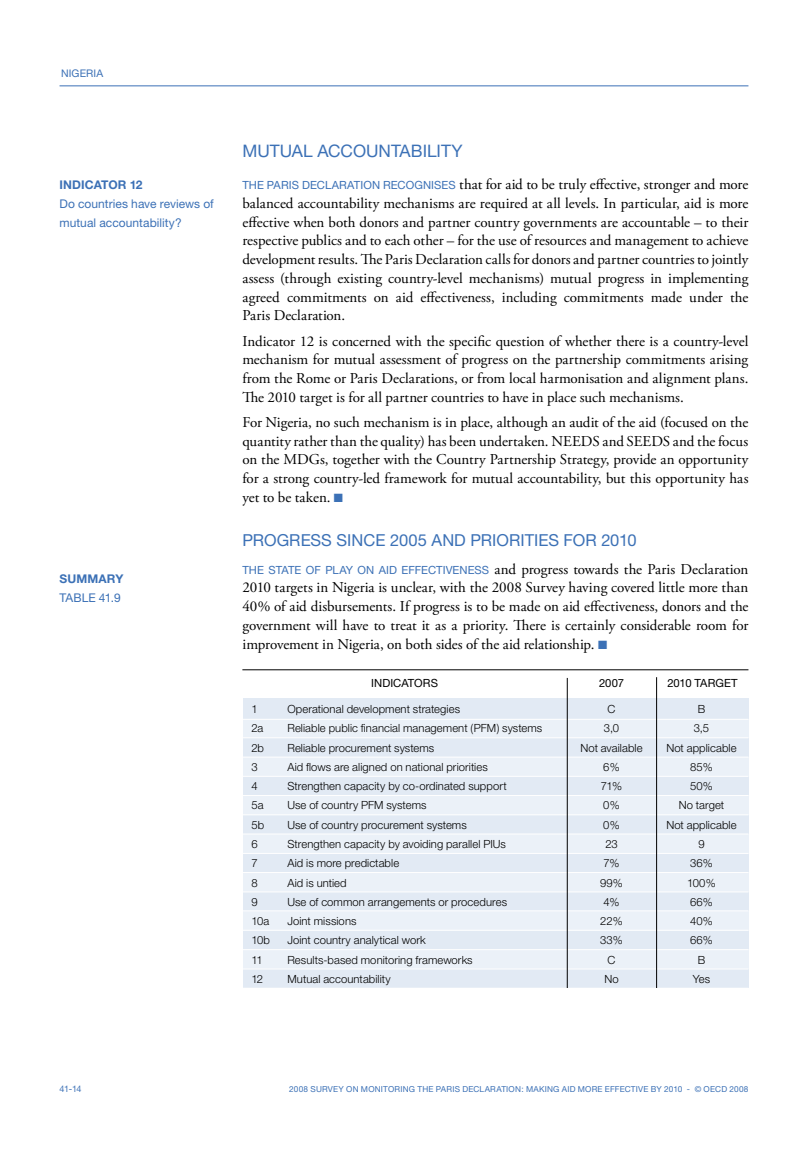
<style>
.page{position:relative;width:808px;height:1149px;background:#fff}
.page>*{position:absolute;margin:0;border:0;box-sizing:border-box;transform-origin:0 0}
.t1{font:17.25px "Helvetica Neue";color:#3c71b6}
.t2{font:16.5px "Helvetica Neue";color:#3c71b6}
.t3{font:15px/18.8px "Adobe Garamond Pro";color:#000;text-align:justify}
.t4{font:12px/18.8px "Helvetica Neue";letter-spacing:.005em;color:#3c71b6}
.t5{font:700 12px "Helvetica Neue";letter-spacing:.01em;color:#3c71b6}
.t6{font:300 11.25px "Helvetica Neue";letter-spacing:.005em;color:#000}
.t7{font:11.25px "Helvetica Neue";letter-spacing:.005em;color:#000}
.t8{font:10.5px "Helvetica Neue";letter-spacing:.01em;color:#3c71b6}
.t9{font:9px "Helvetica Neue";color:#3c71b6}
.t10{font:8.25px "Helvetica Neue";letter-spacing:.025em;color:#3c71b6}
.s1{font-family:"Helvetica Neue";font-size:11.25px;color:#3c71b6}
.s2{color:#3c71b6}
</style>
<div class="page">
<hr style="left:60px;top:85px;width:688px;height:1px;background:#3c71b6">
<div style="left:243px;top:698px;width:505px;height:289px;background:#e2eaf4"></div>
<div style="left:243px;top:949px;width:505px;height:19px;background:#ebf1f8"></div>
<div style="left:243px;top:795px;width:505px;height:19px;background:#ebf1f8"></div>
<div style="left:243px;top:833px;width:505px;height:20px;background:#ebf1f8"></div>
<div style="left:243px;top:872px;width:505px;height:19px;background:#ebf1f8"></div>
<div style="left:243px;top:910px;width:505px;height:19px;background:#ebf1f8"></div>
<div style="left:243px;top:757px;width:505px;height:19px;background:#ebf1f8"></div>
<div style="left:243px;top:719px;width:505px;height:18px;background:#ebf1f8"></div>
<hr style="left:243px;top:718px;width:505px;height:1px;background:#fff">
<hr style="left:243px;top:737px;width:505px;height:1px;background:#fff">
<hr style="left:243px;top:756px;width:505px;height:1px;background:#fff">
<hr style="left:243px;top:775px;width:505px;height:1px;background:#fff">
<hr style="left:243px;top:794px;width:505px;height:1px;background:#fff">
<hr style="left:243px;top:814px;width:505px;height:1px;background:#fff">
<hr style="left:243px;top:833px;width:505px;height:1px;background:#fff">
<hr style="left:243px;top:852px;width:505px;height:1px;background:#fff">
<hr style="left:243px;top:871px;width:505px;height:1px;background:#fff">
<hr style="left:243px;top:891px;width:505px;height:1px;background:#fff">
<hr style="left:243px;top:910px;width:505px;height:1px;background:#fff">
<hr style="left:243px;top:929px;width:505px;height:1px;background:#fff">
<hr style="left:243px;top:949px;width:505px;height:1px;background:#fff">
<hr style="left:243px;top:968px;width:505px;height:1px;background:#fff">
<hr style="left:656px;top:677px;width:1px;height:313px;background:#000">
<hr style="left:567px;top:677px;width:1px;height:314px;background:#000">
<hr style="left:242px;top:669px;width:506px;height:1px;background:#000">
<div style="left:234px;top:988px;width:514px;height:10px;background:#fff"></div>
<p class="t8" style="left:61px;top:67px;width:43px">NIGERIA</p>
<p class="t5" style="left:60px;top:177px;width:85px">INDICATOR 12</p>
<p class="t4" style="left:60px;top:194px;width:156px">Do countries have reviews of mutual accountability?</p>
<p class="t5" style="left:60px;top:571px;width:65px">SUMMARY</p>
<p class="t4" style="left:60px;top:588px;width:63px">TABLE 41.9</p>
<p class="t1" style="left:242px;top:141px;width:222px">MUTUAL ACCOUNTABILITY</p>
<p class="t3" style="left:242px;top:175px;width:508px"><span class="s1">THE PARIS DECLARATION RECOGNISES</span> that for aid to be truly effective, stronger and more balanced accountability mechanisms are required at all levels. In particular, aid is more effective when both donors and partner country governments are accountable – to their respective publics and to each other – for the use of resources and management to achieve development results. The Paris Declaration calls for donors and partner countries to jointly assess (through existing country-level mechanisms) mutual progress in implementing agreed commitments on aid effectiveness, including commitments made under the Paris Declaration.</p>
<p class="t3" style="left:242px;top:332px;width:507px">Indicator 12 is concerned with the specific question of whether there is a country-level mechanism for mutual assessment of progress on the partnership commitments arising from the Rome or Paris Declarations, or from local harmonisation and alignment plans.<br>The 2010 target is for all partner countries to have in place such mechanisms.</p>
<p class="t3" style="left:242px;top:413px;width:508px">For Nigeria, no such mechanism is in place, although an audit of the aid (focused on the quantity rather than the quality) has been undertaken. NEEDS and SEEDS and the focus on the MDGs, together with the Country Partnership Strategy, provide an opportunity for a strong country-led framework for mutual accountability, but this opportunity has yet to be taken. <span class="s2">■</span></p>
<p class="t2" style="left:242px;top:530px;width:396px">PROGRESS SINCE 2005 AND PRIORITIES FOR 2010</p>
<p class="t3" style="left:242px;top:560px;width:507px"><span class="s1">THE STATE OF PLAY ON AID EFFECTIVENESS</span> and progress towards the Paris Declaration 2010 targets in Nigeria is unclear, with the 2008 Survey having covered little more than 40% of aid disbursements. If progress is to be made on aid effectiveness, donors and the government will have to treat it as a priority. There is certainly considerable room for improvement in Nigeria, on both sides of the aid relationship. <span class="s2">■</span></p>
<p class="t7" style="left:371px;top:676px;width:68px">INDICATORS</p>
<p class="t7" style="left:599px;top:676px;width:26px">2007</p>
<p class="t7" style="left:667px;top:676px;width:72px">2010 TARGET</p>
<p class="t6" style="left:251px;top:702px;width:8px">1</p>
<p class="t6" style="left:287px;top:702px;width:174px">Operational development strategies</p>
<p class="t6" style="left:607px;top:702px;width:9px">C</p>
<p class="t6" style="left:698px;top:702px;width:9px">B</p>
<p class="t6" style="left:251px;top:721px;width:13px">2a</p>
<p class="t6" style="left:287px;top:721px;width:256px">Reliable public financial management (PFM) systems</p>
<p class="t6" style="left:604px;top:721px;width:17px">3,0</p>
<p class="t6" style="left:694px;top:721px;width:17px">3,5</p>
<p class="t6" style="left:251px;top:740px;width:14px">2b</p>
<p class="t6" style="left:287px;top:740px;width:148px">Reliable procurement systems</p>
<p class="t6" style="left:580px;top:740px;width:64px">Not available</p>
<p class="t6" style="left:666px;top:740px;width:72px">Not applicable</p>
<p class="t6" style="left:251px;top:759px;width:8px">3</p>
<p class="t6" style="left:287px;top:759px;width:202px">Aid flows are aligned on national priorities</p>
<p class="t6" style="left:603px;top:759px;width:18px">6%</p>
<p class="t6" style="left:690px;top:759px;width:24px">85%</p>
<p class="t6" style="left:251px;top:779px;width:8px">4</p>
<p class="t6" style="left:287px;top:779px;width:221px">Strengthen capacity by co-ordinated support</p>
<p class="t6" style="left:601px;top:779px;width:23px">71%</p>
<p class="t6" style="left:690px;top:779px;width:24px">50%</p>
<p class="t6" style="left:251px;top:798px;width:14px">5a</p>
<p class="t6" style="left:287px;top:798px;width:141px">Use of country PFM systems</p>
<p class="t6" style="left:603px;top:798px;width:18px">0%</p>
<p class="t6" style="left:679px;top:798px;width:47px">No target</p>
<p class="t6" style="left:251px;top:817px;width:14px">5b</p>
<p class="t6" style="left:287px;top:817px;width:181px">Use of country procurement systems</p>
<p class="t6" style="left:603px;top:817px;width:18px">0%</p>
<p class="t6" style="left:666px;top:817px;width:72px">Not applicable</p>
<p class="t6" style="left:251px;top:836px;width:8px">6</p>
<p class="t6" style="left:287px;top:836px;width:220px">Strengthen capacity by avoiding parallel PIUs</p>
<p class="t6" style="left:605px;top:836px;width:14px">23</p>
<p class="t6" style="left:698px;top:836px;width:8px">9</p>
<p class="t6" style="left:251px;top:856px;width:8px">7</p>
<p class="t6" style="left:287px;top:856px;width:113px">Aid is more predictable</p>
<p class="t6" style="left:603px;top:856px;width:17px">7%</p>
<p class="t6" style="left:690px;top:856px;width:24px">36%</p>
<p class="t6" style="left:251px;top:875px;width:8px">8</p>
<p class="t6" style="left:287px;top:875px;width:61px">Aid is untied</p>
<p class="t6" style="left:600px;top:875px;width:24px">99%</p>
<p class="t6" style="left:687px;top:875px;width:30px">100%</p>
<p class="t6" style="left:251px;top:894px;width:8px">9</p>
<p class="t6" style="left:287px;top:894px;width:221px">Use of common arrangements or procedures</p>
<p class="t6" style="left:603px;top:894px;width:18px">4%</p>
<p class="t6" style="left:690px;top:894px;width:24px">66%</p>
<p class="t6" style="left:251px;top:913px;width:19px">10a</p>
<p class="t6" style="left:287px;top:913px;width:71px">Joint missions</p>
<p class="t6" style="left:600px;top:913px;width:24px">22%</p>
<p class="t6" style="left:690px;top:913px;width:24px">40%</p>
<p class="t6" style="left:251px;top:933px;width:20px">10b</p>
<p class="t6" style="left:287px;top:933px;width:140px">Joint country analytical work</p>
<p class="t6" style="left:600px;top:933px;width:24px">33%</p>
<p class="t6" style="left:690px;top:933px;width:24px">66%</p>
<p class="t6" style="left:251px;top:952px;width:13px">11</p>
<p class="t6" style="left:287px;top:952px;width:187px">Results-based monitoring frameworks</p>
<p class="t6" style="left:607px;top:952px;width:9px">C</p>
<p class="t6" style="left:698px;top:952px;width:9px">B</p>
<p class="t6" style="left:251px;top:971px;width:13px">12</p>
<p class="t6" style="left:287px;top:971px;width:105px">Mutual accountability</p>
<p class="t6" style="left:604px;top:971px;width:16px">No</p>
<p class="t6" style="left:693px;top:971px;width:19px">Yes</p>
<p class="t9" style="left:60px;top:1083px;width:24px">41-14</p>
<p class="t10" style="left:289px;top:1083px;width:461px">2008 SURVEY ON MONITORING THE PARIS DECLARATION: MAKING AID MORE EFFECTIVE BY 2010 - © OECD 2008</p>
</div>
